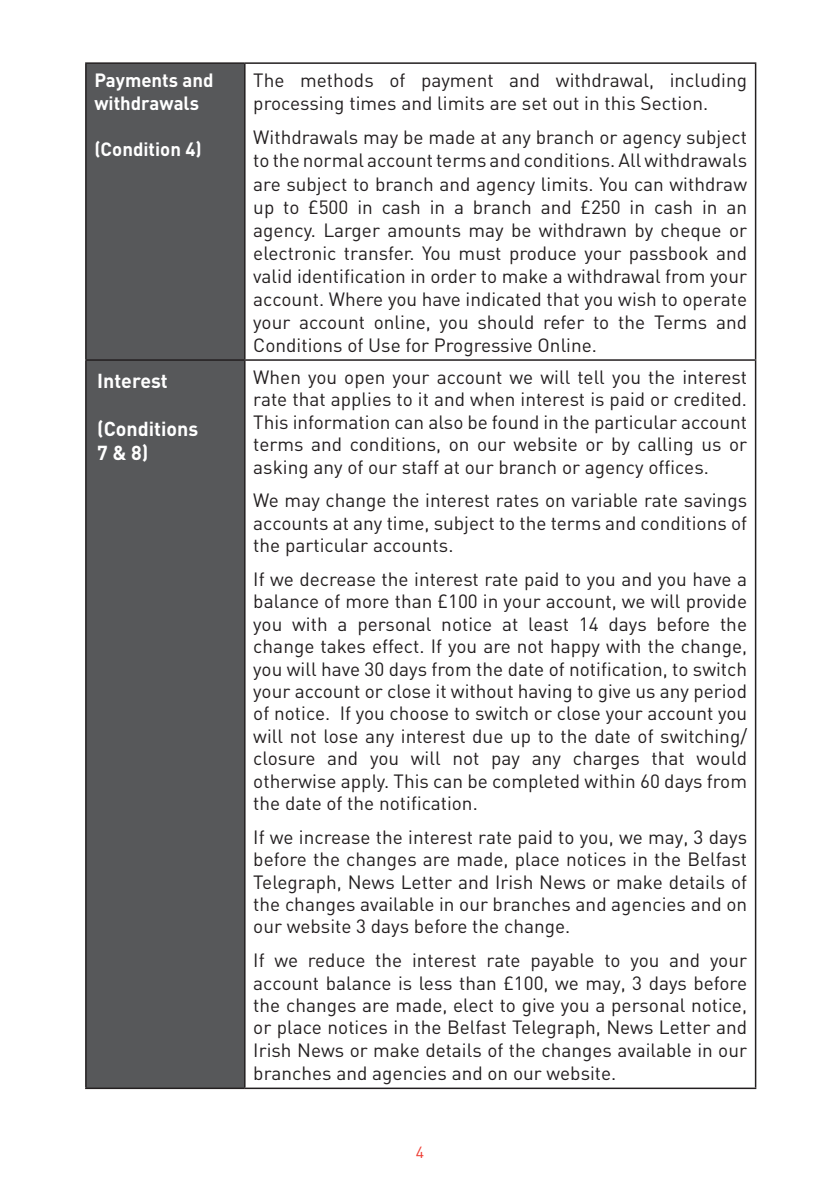
<style>
.page{position:relative;width:840px;height:1191px;background:#fff}
.page>*{position:absolute;margin:0;border:0;box-sizing:border-box;transform-origin:0 0}
.t1{font:700 20px/24px "DIN";color:#fff}
.t2{font:19px/22.4px "DIN";color:#231f20;text-align:justify}
.t3{font:700 19px/23px "DIN";color:#fff}
.t4{font:16px "DIN";color:#ee3e34}
</style>
<div class="page">
<div style="left:87px;top:64px;width:157px;height:1023px;background:#57585a"></div>
<hr style="left:85px;top:64px;width:2px;height:295px;background:#231f20">
<hr style="left:85px;top:361px;width:2px;height:726px;background:#231f20">
<hr style="left:85px;top:62px;width:160px;height:2px;background:#231f20">
<hr style="left:85px;top:359px;width:160px;height:2px;background:#231f20">
<hr style="left:85px;top:1087px;width:160px;height:2px;background:#231f20">
<hr style="left:244px;top:64px;width:1px;height:295px;background:#231f20">
<hr style="left:244px;top:361px;width:1px;height:726px;background:#231f20">
<hr style="left:245px;top:62px;width:511px;height:2px;background:#231f20">
<hr style="left:754px;top:64px;width:2px;height:295px;background:#231f20">
<hr style="left:754px;top:361px;width:2px;height:726px;background:#231f20">
<hr style="left:245px;top:359px;width:511px;height:2px;background:#231f20">
<hr style="left:245px;top:1087px;width:511px;height:2px;background:#231f20">
<p class="t3" style="left:94px;top:68px;width:121px">Payments and withdrawals</p>
<p class="t3" style="left:94px;top:137px;width:109px">(Condition 4)</p>
<p class="t1" style="left:97px;top:368px;width:72px">Interest</p>
<p class="t1" style="left:97px;top:416px;width:102px">(Conditions<br>7 &amp; 8)</p>
<p class="t2" style="left:253px;top:68px;width:495px;line-height:23px">The methods of payment and withdrawal, including processing times and limits are set out in this Section.</p>
<p class="t2" style="left:253px;top:126px;width:495px;line-height:23px">Withdrawals may be made at any branch or agency subject to the normal account terms and conditions. All withdrawals are subject to branch and agency limits. You can withdraw up to £500 in cash in a branch and £250 in cash in an agency. Larger amounts may be withdrawn by cheque or electronic transfer. You must produce your passbook and valid identification in order to make a withdrawal from your account. Where you have indicated that you wish to operate your account online, you should refer to the Terms and Conditions of Use for Progressive Online.</p>
<p class="t2" style="left:253px;top:365px;width:495px">When you open your account we will tell you the interest rate that applies to it and when interest is paid or credited.<br>This information can also be found in the particular account terms and conditions, on our website or by calling us or asking any of our staff at our branch or agency offices.</p>
<p class="t2" style="left:253px;top:489px;width:495px">We may change the interest rates on variable rate savings accounts at any time, subject to the terms and conditions of the particular accounts.</p>
<p class="t2" style="left:253px;top:567px;width:495px">If we decrease the interest rate paid to you and you have a balance of more than £100 in your account, we will provide you with a personal notice at least 14 days before the change takes effect. If you are not happy with the change, you will have 30 days from the date of notification, to switch your account or close it without having to give us any period of notice. If you choose to switch or close your account you will not lose any interest due up to the date of switching/ closure and you will not pay any charges that would otherwise apply. This can be completed within 60 days from the date of the notification.</p>
<p class="t2" style="left:253px;top:825px;width:495px">If we increase the interest rate paid to you, we may, 3 days before the changes are made, place notices in the Belfast Telegraph, News Letter and Irish News or make details of the changes available in our branches and agencies and on our website 3 days before the change.</p>
<p class="t2" style="left:253px;top:948px;width:495px">If we reduce the interest rate payable to you and your account balance is less than £100, we may, 3 days before the changes are made, elect to give you a personal notice, or place notices in the Belfast Telegraph, News Letter and Irish News or make details of the changes available in our branches and agencies and on our website.</p>
<p class="t4" style="left:415px;top:1142px;width:10px">4</p>
</div>
